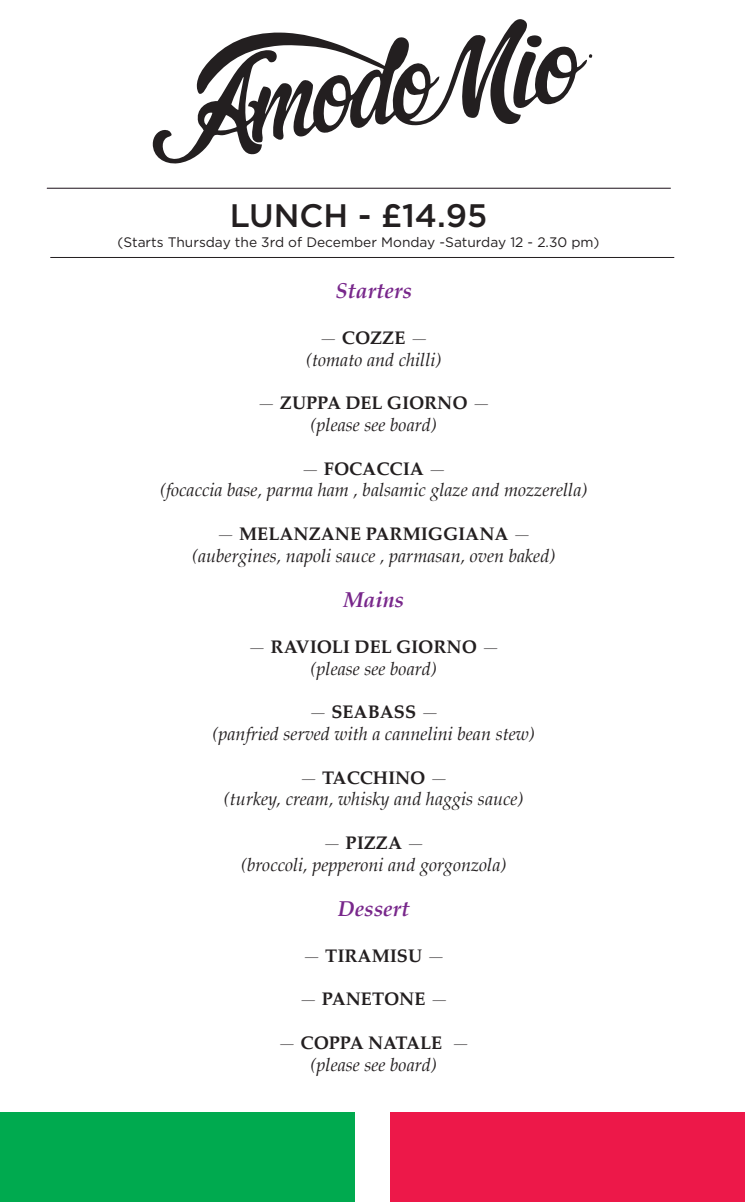
<style>
.page{position:relative;width:745px;height:1202px;background:#fff}
.page>*{position:absolute;margin:0;border:0;box-sizing:border-box;transform-origin:0 0}
.t1{font:500 32.5px "Gotham";color:#231f20}
.t2{font:italic 700 21.5px "Palatino";color:#78278b}
.t3{font:italic 18.12px/21.8px "Palatino";color:#231f20;text-align:center}
.t4{font:700 18.12px "Palatino";color:#231f20}
.t5{font:13.75px "Gotham";color:#231f20}
.s1{font-weight:700;font-style:normal}
.s2{font-weight:400;font-style:italic}
</style>
<div class="page">
<hr style="left:47px;top:188px;width:623px;height:1px;background:#231f20">
<hr style="left:50px;top:257px;width:623px;height:1px;background:#231f20">
<div style="left:0;top:1112px;width:354px;height:89px;background:#00aa4f"></div>
<div style="left:390px;top:1112px;width:354px;height:89px;background:#ed1849"></div>
<svg style="left:152px;top:19px;width:375px;height:145px"></svg>
<svg style="left:512px;top:35px;width:80px;height:74px"></svg>
<h1 class="t1" style="left:229px;top:194px;width:259px">LUNCH - £14.95</h1>
<p class="t5" style="left:117px;top:233px;width:483px">(Starts Thursday the 3rd of December Monday -Saturday 12 - 2.30 pm)</p>
<p class="t2" style="left:335px;top:273px;width:78px">Starters</p>
<p class="t3" style="left:306px;top:326px;width:137px">— <span class="s1">COZZE</span> — (tomato and chilli)</p>
<p class="t3" style="left:257px;top:392px;width:234px">— <span class="s1">ZUPPA DEL GIORNO</span> — (please see board)</p>
<p class="t3" style="left:160px;top:457px;width:428px">— <span class="s1">FOCACCIA</span> —<br>(focaccia base, parma ham , balsamic glaze and mozzerella)</p>
<p class="t3" style="left:192px;top:522px;width:364px">— <span class="s1">MELANZANE PARMIGGIANA</span> — (aubergines, napoli sauce , parmasan, oven baked)</p>
<p class="t2" style="left:343px;top:582px;width:62px">Mains</p>
<p class="t3" style="left:248px;top:635px;width:253px">— <span class="s1">RAVIOLI DEL GIORNO</span> — (please see board)</p>
<p class="t3" style="left:212px;top:701px;width:324px">— <span class="s1">SEABASS</span> —<br>(panfried served with a cannelini bean stew)</p>
<p class="t3" style="left:224px;top:766px;width:301px">— <span class="s1">TACCHINO</span> —<br>(turkey, cream, whisky and haggis sauce)</p>
<p class="t3" style="left:241px;top:831px;width:267px">— <span class="s1">PIZZA</span> —<br>(broccoli, pepperoni and gorgonzola)</p>
<p class="t2" style="left:338px;top:891px;width:73px">Dessert</p>
<p class="t4" style="left:302px;top:940px;width:144px"><span class="s2">—</span> TIRAMISU <span class="s2">—</span></p>
<p class="t4" style="left:299px;top:983px;width:150px"><span class="s2">—</span> PANETONE <span class="s2">—</span></p>
<p class="t3" style="left:278px;top:1031px;width:193px">— <span class="s1">COPPA NATALE</span> — (please see board)</p>
</div>
